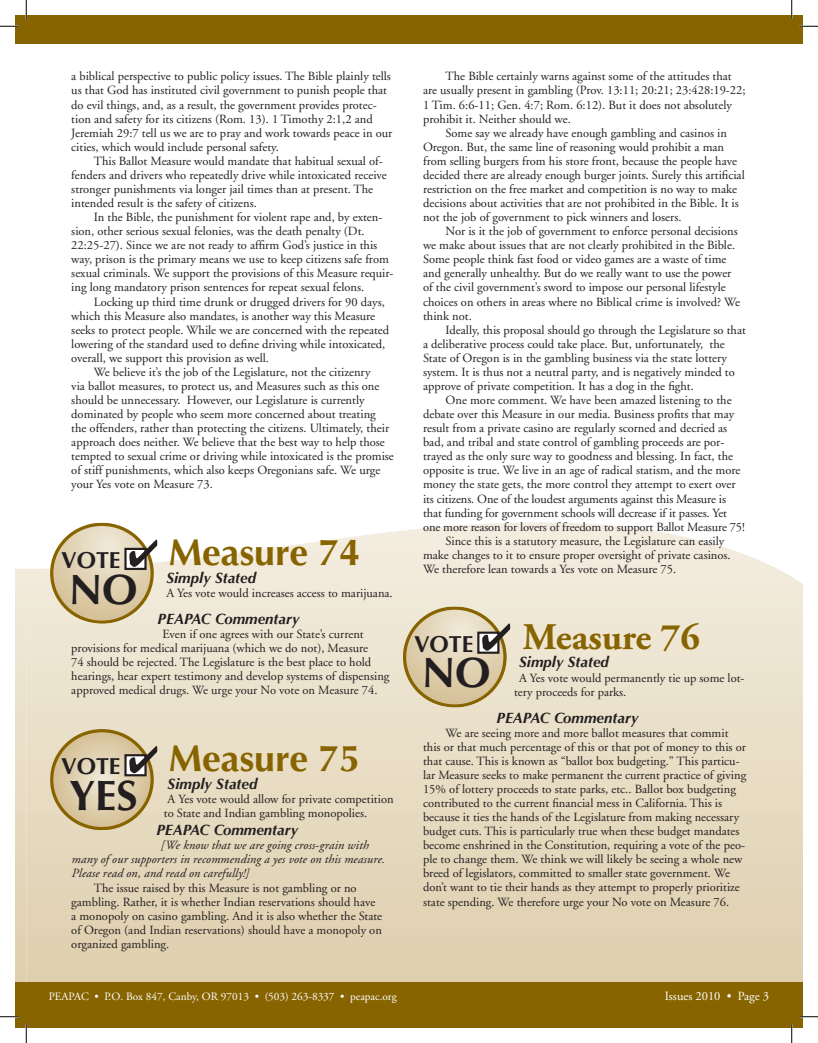
<style>
.page{position:relative;width:818px;height:1043px;background:#fff}
.page>*{position:absolute;margin:0;border:0;box-sizing:border-box;transform-origin:0 0}
.t1{font:700 42.5px "Optima";color:#231f20}
.t2{font:700 37.5px "Optima";color:#876400}
.t3{font:700 37.5px "Adobe Garamond";color:#876400}
.t4{font:700 23.25px "Optima";color:#231f20}
.t5{font:italic 700 15px "Optima";color:#231f20}
.t6{font:12.5px/14px "Adobe Garamond";color:#231f20}
.t7{font:italic 12.5px/14px "Adobe Garamond";letter-spacing:.005em;color:#231f20}
.t8{font:12.5px "Adobe Garamond";color:#fff}
.t9{font:11.25px "Adobe Garamond";color:#fff}
</style>
<div class="page">
<svg style="left:15px;top:569px;width:11px;height:413px"></svg>
<div style="left:15px;top:982px;width:11px;height:46px;background:#876400"></div>
<div style="left:15px;top:15px;width:11px;height:28px;background:#876400"></div>
<svg style="left:26px;top:522px;width:776px;height:460px"></svg>
<div style="left:26px;top:982px;width:776px;height:46px;background:#876400"></div>
<div style="left:26px;top:15px;width:776px;height:28px;background:#876400"></div>
<svg style="left:50px;top:522px;width:107px;height:102px"></svg>
<svg style="left:403px;top:606px;width:107px;height:101px"></svg>
<svg style="left:50px;top:729px;width:107px;height:101px"></svg>
<svg style="left:0;top:25px;width:19px;height:2px"></svg>
<svg style="left:799px;top:25px;width:19px;height:2px"></svg>
<svg style="left:0;top:1015px;width:19px;height:2px"></svg>
<svg style="left:799px;top:1015px;width:19px;height:2px"></svg>
<svg style="left:25px;top:0;width:2px;height:19px"></svg>
<svg style="left:25px;top:1024px;width:2px;height:18px"></svg>
<svg style="left:790px;top:0;width:2px;height:19px"></svg>
<svg style="left:790px;top:1024px;width:2px;height:18px"></svg>
<p class="t6" style="left:71px;top:70px;width:322px">a biblical perspective to public policy issues. The Bible plainly tells us that God has instituted civil government to punish people that do evil things, and, as a result, the government provides protec&shy;tion and safety for its citizens (Rom. 13). 1 Timothy 2:1,2 and Jeremiah 29:7 tell us we are to pray and work towards peace in our cities, which would include personal safety.</p>
<p class="t6" style="left:71px;top:154px;width:317px;text-indent:22px">This Ballot Measure would mandate that habitual sexual of&shy;fenders and drivers who repeatedly drive while intoxicated receive stronger punishments via longer jail times than at present. The intended result is the safety of citizens.</p>
<p class="t6" style="left:71px;top:210px;width:324px;text-indent:22px">In the Bible, the punishment for violent rape and, by exten&shy;sion, other serious sexual felonies, was the death penalty (Dt.<br>22:25-27). Since we are not ready to affirm God’s justice in this way, prison is the primary means we use to keep citizens safe from sexual criminals. We support the provisions of this Measure requir&shy;ing long mandatory prison sentences for repeat sexual felons.</p>
<p class="t6" style="left:94px;top:295px;width:292px">Locking up third time drunk or drugged drivers for 90 days,</p>
<p class="t6" style="left:71px;top:309px;width:305px">which this Measure also mandates, is another way this Measure</p>
<p class="t6" style="left:71px;top:323px;width:319px">seeks to protect people. While we are concerned with the repeated</p>
<p class="t6" style="left:71px;top:337px;width:315px">lowering of the standard used to define driving while intoxicated,</p>
<p class="t6" style="left:71px;top:351px;width:199px">overall, we support this provision as well.</p>
<p class="t6" style="left:94px;top:365px;width:278px">We believe it’s the job of the Legislature, not the citizenry</p>
<p class="t6" style="left:71px;top:379px;width:310px">via ballot measures, to protect us, and Measures such as this one</p>
<p class="t6" style="left:71px;top:393px;width:295px">should be unnecessary. However, our Legislature is currently</p>
<p class="t6" style="left:71px;top:407px;width:306px">dominated by people who seem more concerned about treating</p>
<p class="t6" style="left:71px;top:421px;width:319px">the offenders, rather than protecting the citizens. Ultimately, their</p>
<p class="t6" style="left:71px;top:435px;width:315px">approach does neither. We believe that the best way to help those</p>
<p class="t6" style="left:71px;top:449px;width:324px">tempted to sexual crime or driving while intoxicated is the promise</p>
<p class="t6" style="left:71px;top:464px;width:310px">of stiff punishments, which also keeps Oregonians safe. We urge</p>
<p class="t6" style="left:71px;top:478px;width:143px">your Yes vote on Measure 73.</p>
<h2 class="t2" style="left:169px;top:530px;width:193px">Measure 74</h2>
<p class="t5" style="left:166px;top:569px;width:91px">Simply Stated</p>
<p class="t6" style="left:166px;top:586px;width:228px">A Yes vote would increases access to marijuana.</p>
<p class="t5" style="left:158px;top:610px;width:143px">PEAPAC Commentary</p>
<p class="t6" style="left:71px;top:627px;width:320px;text-indent:91px">Even if one agrees with our State’s current provisions for medical marijuana (which we do not), Measure<br>74 should be rejected. The Legislature is the best place to hold hearings, hear expert testimony and develop systems of dispensing approved medical drugs. We urge your No vote on Measure 74.</p>
<h3 class="t4" style="left:61px;top:546px;width:61px">VOTE</h3>
<h1 class="t1" style="left:69px;top:564px;width:70px">NO</h1>
<h2 class="t2" style="left:169px;top:736px;width:193px">Measure 75</h2>
<p class="t5" style="left:168px;top:775px;width:91px">Simply Stated</p>
<p class="t6" style="left:164px;top:792px;width:231px;text-indent:4px">A Yes vote would allow for private competition to State and Indian gambling monopolies.</p>
<p class="t5" style="left:156px;top:821px;width:143px">PEAPAC Commentary</p>
<p class="t7" style="left:71px;top:838px;width:315px;text-indent:89px">[We know that we are going cross-grain with many of our supporters in recommending a yes vote on this measure.<br>Please read on, and read on carefully!]</p>
<p class="t6" style="left:71px;top:880px;width:312px;text-indent:22px">The issue raised by this Measure is not gambling or no gambling. Rather, it is whether Indian reservations should have a monopoly on casino gambling. And it is also whether the State of Oregon (and Indian reservations) should have a monopoly on organized gambling.</p>
<h3 class="t4" style="left:61px;top:752px;width:61px">VOTE</h3>
<h1 class="t1" style="left:69px;top:770px;width:70px">YES</h1>
<p class="t6" style="left:423px;top:70px;width:324px;text-indent:22px">The Bible certainly warns against some of the attitudes that are usually present in gambling (Prov. 13:11; 20:21; 23:428:19-22; 1 Tim. 6:6-11; Gen. 4:7; Rom. 6:12). But it does not absolutely prohibit it. Neither should we.</p>
<p class="t6" style="left:423px;top:126px;width:323px;text-indent:22px">Some say we already have enough gambling and casinos in Oregon. But, the same line of reasoning would prohibit a man from selling burgers from his store front, because the people have decided there are already enough burger joints. Surely this artificial restriction on the free market and competition is no way to make decisions about activities that are not prohibited in the Bible. It is not the job of government to pick winners and losers.</p>
<p class="t6" style="left:423px;top:224px;width:318px;text-indent:22px">Nor is it the job of government to enforce personal decisions we make about issues that are not clearly prohibited in the Bible.<br>Some people think fast food or video games are a waste of time and generally unhealthy. But do we really want to use the power of the civil government’s sword to impose our personal lifestyle choices on others in areas where no Biblical crime is involved? We think not.</p>
<p class="t6" style="left:423px;top:323px;width:324px;text-indent:22px">Ideally, this proposal should go through the Legislature so that a deliberative process could take place. But, unfortunately, the State of Oregon is in the gambling business via the state lottery system. It is thus not a neutral party, and is negatively minded to approve of private competition. It has a dog in the fight.</p>
<p class="t6" style="left:445px;top:393px;width:287px">One more comment. We have been amazed listening to the</p>
<p class="t6" style="left:423px;top:407px;width:312px">debate over this Measure in our media. Business profits that may</p>
<p class="t6" style="left:423px;top:421px;width:306px">result from a private casino are regularly scorned and decried as</p>
<p class="t6" style="left:423px;top:435px;width:303px">bad, and tribal and state control of gambling proceeds are por-</p>
<p class="t6" style="left:423px;top:449px;width:311px">trayed as the only sure way to goodness and blessing. In fact, the</p>
<p class="t6" style="left:423px;top:463px;width:319px">opposite is true. We live in an age of radical statism, and the more</p>
<p class="t6" style="left:423px;top:478px;width:314px">money the state gets, the more control they attempt to exert over</p>
<p class="t6" style="left:423px;top:492px;width:304px">its citizens. One of the loudest arguments against this Measure is</p>
<p class="t6" style="left:423px;top:506px;width:305px">that funding for government schools will decrease if it passes. Yet</p>
<p class="t6" style="left:423px;top:520px;width:323px">one more reason for lovers of freedom to support Ballot Measure 75!</p>
<p class="t6" style="left:445px;top:534px;width:280px">Since this is a statutory measure, the Legislature can easily</p>
<p class="t6" style="left:423px;top:548px;width:309px">make changes to it to ensure proper oversight of private casinos.</p>
<p class="t6" style="left:423px;top:562px;width:254px">We therefore lean towards a Yes vote on Measure 75.</p>
<h2 class="t3" style="left:522px;top:617px;width:178px">Measure 76</h2>
<p class="t5" style="left:519px;top:653px;width:91px">Simply Stated</p>
<p class="t6" style="left:514px;top:671px;width:232px;text-indent:5px">A Yes vote would permanently tie up some lot&shy;tery proceeds for parks.</p>
<p class="t5" style="left:496px;top:708px;width:143px">PEAPAC Commentary</p>
<p class="t6" style="left:423px;top:726px;width:324px;text-indent:22px">We are seeing more and more ballot measures that commit this or that much percentage of this or that pot of money to this or that cause. This is known as “ballot box budgeting.” This particu&shy;lar Measure seeks to make permanent the current practice of giving 15% of lottery proceeds to state parks, etc.. Ballot box budgeting contributed to the current financial mess in California. This is because it ties the hands of the Legislature from making necessary budget cuts. This is particularly true when these budget mandates become enshrined in the Constitution, requiring a vote of the peo&shy;ple to change them. We think we will likely be seeing a whole new breed of legislators, committed to smaller state government. We don’t want to tie their hands as they attempt to properly prioritize state spending. We therefore urge your No vote on Measure 76.</p>
<h3 class="t4" style="left:414px;top:630px;width:61px">VOTE</h3>
<h1 class="t1" style="left:422px;top:648px;width:70px">NO</h1>
<p class="t9" style="left:49px;top:989px;width:349px">PEAPAC • P.O. Box 847, Canby, OR 97013 • (503) 263-8337 • peapac.org</p>
<p class="t8" style="left:665px;top:989px;width:106px">Issues 2010 • Page 3</p>
</div>
